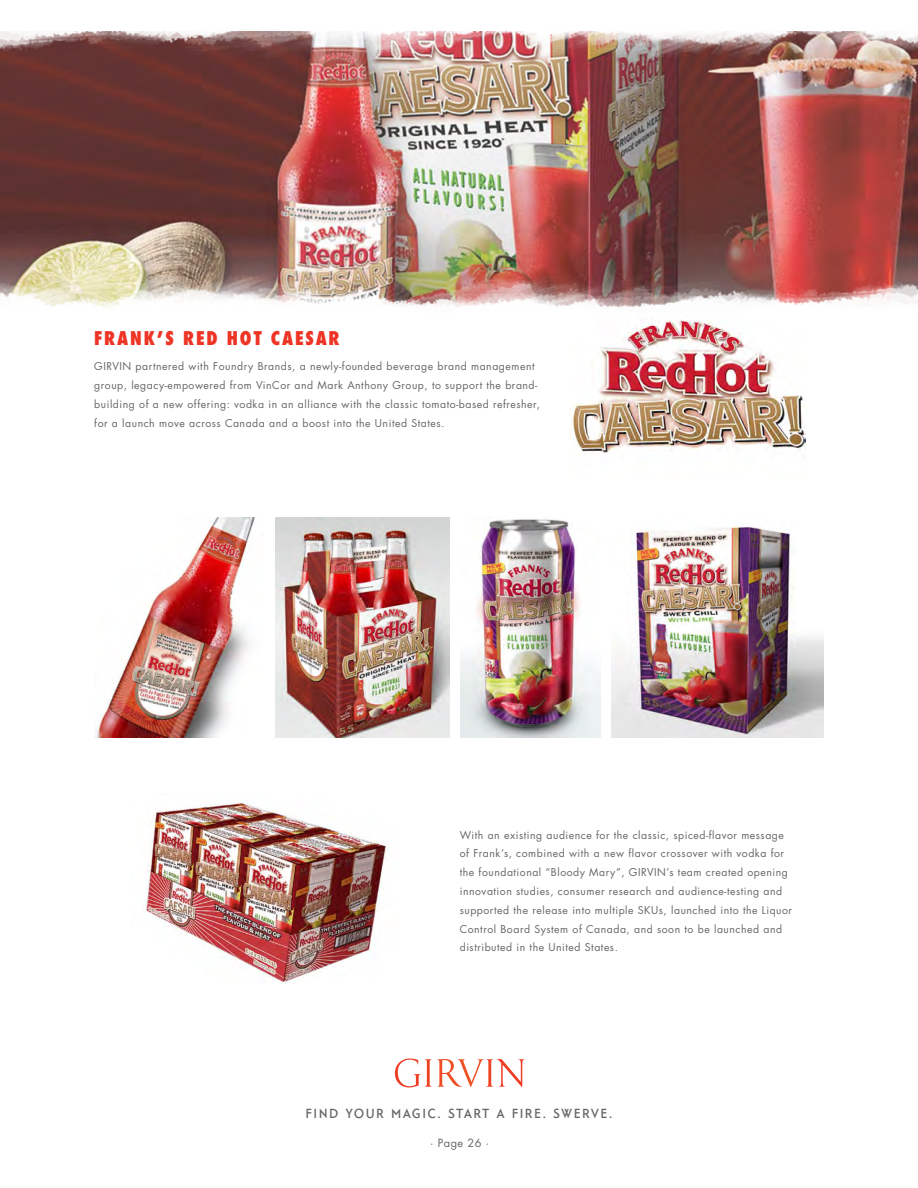
<style>
.page{position:relative;width:918px;height:1188px;background:#fff}
.page>*{position:absolute;margin:0;border:0;box-sizing:border-box;transform-origin:0 0}
.t1{font:800 condensed 18.45px "Futura";letter-spacing:.1em;color:#ee3425}
.t2{font:14.4px "Girvenza";letter-spacing:.1em;color:#666}
.t3{font:11.1px "Futura";letter-spacing:.04em;color:#666}
.t4{font:10.5px/18.8px "Futura";letter-spacing:.05em;color:#666}
</style>
<div class="page">
<svg style="left:395px;top:1059px;width:130px;height:28px"></svg>
<img style="left:0;top:60px;width:918px;height:213px">
<img style="left:0;top:31px;width:918px;height:29px">
<img style="left:0;top:273px;width:918px;height:35px">
<img style="left:570px;top:320px;width:235px;height:135px">
<img style="left:143px;top:801px;width:243px;height:183px">
<img style="left:275px;top:517px;width:174px;height:220px">
<img style="left:94px;top:517px;width:161px;height:220px">
<img style="left:460px;top:517px;width:140px;height:220px">
<img style="left:611px;top:526px;width:213px;height:211px">
<h1 class="t1" style="left:94px;top:326px;width:247px">FRANK’S RED HOT CAESAR</h1>
<p class="t4" style="left:94px;top:357px;width:447px">GIRVIN partnered with Foundry Brands, a newly-founded beverage brand management group, legacy-empowered from VinCor and Mark Anthony Group, to support the brand&shy;building of a new offering: vodka in an alliance with the classic tomato-based refresher, for a launch move across Canada and a boost into the United States.</p>
<p class="t4" style="left:460px;top:825px;width:334px">With an existing audience for the classic, spiced-flavor message of Frank’s, combined with a new flavor crossover with vodka for the foundational “Bloody Mary”, GIRVIN’s team created opening innovation studies, consumer research and audience-testing and supported the release into multiple SKUs, launched into the Liquor Control Board System of Canada, and soon to be launched and distributed in the United States.</p>
<h2 class="t2" style="left:305px;top:1107px;width:309px">FIND YOUR MAGIC. START A FIRE. SWERVE.</h2>
<p class="t3" style="left:430px;top:1135px;width:61px">· Page 26 ·</p>
</div>
